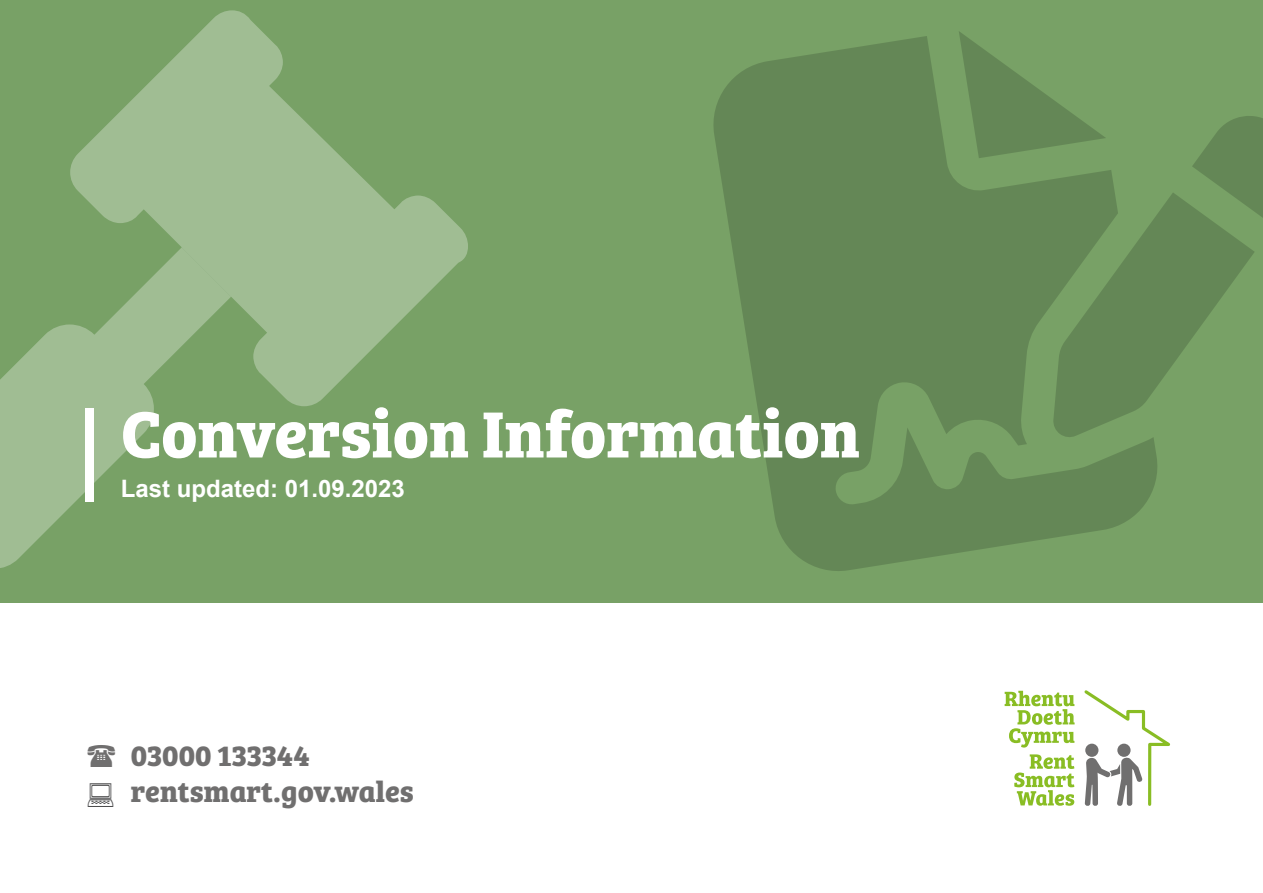
<style>
.page{position:relative;width:1263px;height:893px;background:#fff}
.page>*{position:absolute;margin:0;border:0;box-sizing:border-box;transform-origin:0 0}
.t1{font:700 67.5px "Bree Serif";color:#fff}
.t2{font:700 30px/36px "Bree Serif";color:#706f6f}
.t3{font:700 24px "Arial";color:#fff}
</style>
<div class="page">
<div style="left:0;top:0;width:1263px;height:603px;background:#78a166"></div>
<svg style="left:709px;top:31px;width:554px;height:545px;background:#6c915c"></svg>
<svg style="left:70px;top:10px;width:398px;height:396px;background:#8daf7e"></svg>
<svg style="left:0;top:247px;width:231px;height:322px;background:#8aad7a"></svg>
<div style="left:182px;top:246px;width:50px;height:51px;background:#a0bd93"></div>
<svg style="left:1005px;top:691px;width:69px;height:57px"></svg>
<svg style="left:1014px;top:754px;width:60px;height:52px"></svg>
<svg style="left:1084px;top:690px;width:87px;height:116px"></svg>
<h1 class="t1" style="left:121px;top:381px;width:741px">Conversion Information</h1>
<p class="t3" style="left:121px;top:471px;width:286px">Last updated: 01.09.2023</p>
<p class="t2" style="left:131px;top:735px;width:285px">03000 133344 rentsmart.gov.wales</p>
</div>
